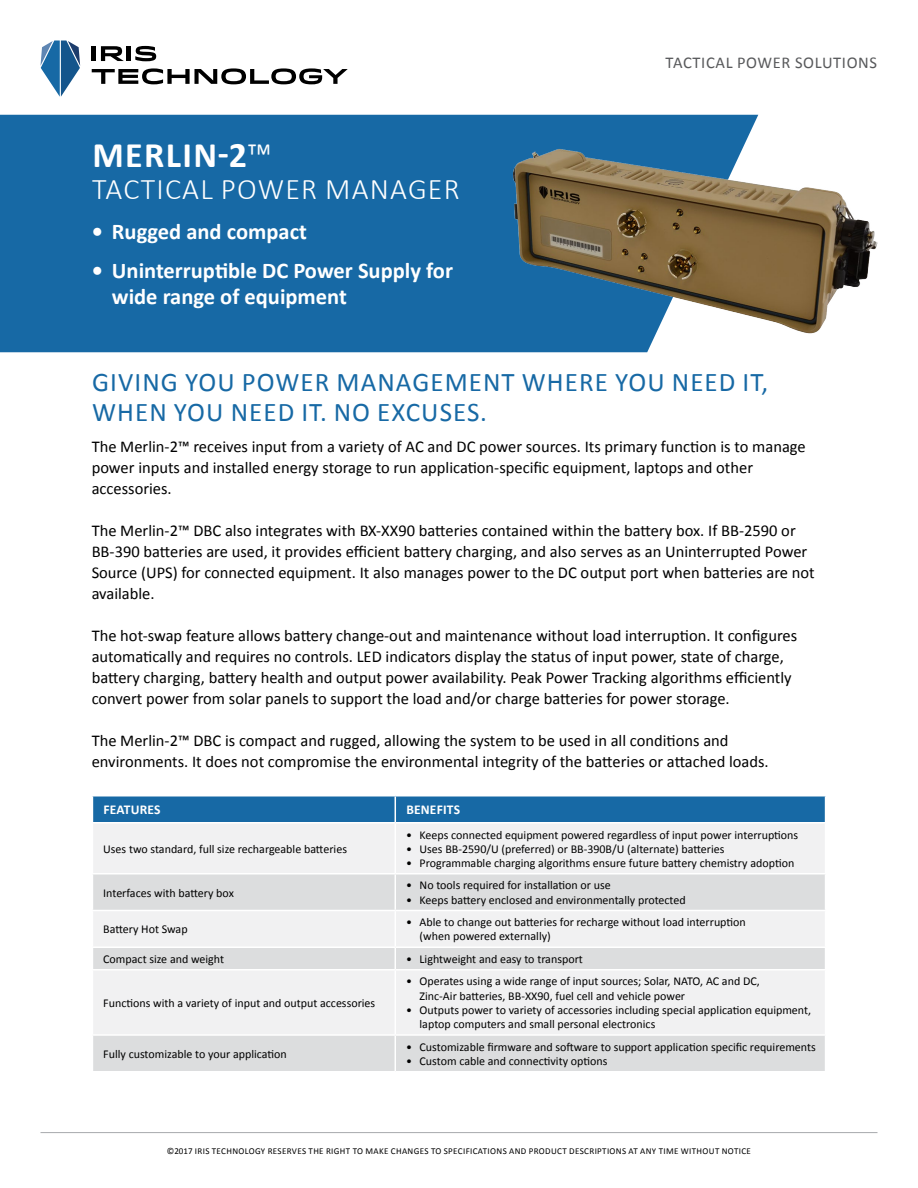
<style>
.page{position:relative;width:918px;height:1188px;background:#fff}
.page>*{position:absolute;margin:0;border:0;box-sizing:border-box;transform-origin:0 0}
.t1{font:700 36px "Calibri";letter-spacing:.04em;color:#fff}
.t2{font:300 30px "Calibri";letter-spacing:.04em;color:#fff}
.t3{font:27px/30px "Calibri";letter-spacing:.04em;color:#1769a5}
.t4{font:700 22.5px/25.5px "Calibri";color:#fff}
.t5{font:16.5px/21px "Calibri";color:#000}
.t6{font:16.5px "Calibri";letter-spacing:.04em;color:#58595b}
.t7{font:700 13.5px "Calibri";letter-spacing:.015em;color:#fff}
.t8{font:12px/14.2px "Calibri";color:#000}
.t9{font:9px "Calibri";letter-spacing:.04em;color:#000}
.s1{font-weight:300}
</style>
<div class="page">
<div style="left:0;top:115px;width:758px;height:237px;background:#1769a5"></div>
<svg style="left:92px;top:68px;width:256px;height:16px"></svg>
<hr style="left:92px;top:46px;width:4px;height:15px;background:#000">
<svg style="left:101px;top:46px;width:23px;height:15px"></svg>
<hr style="left:127px;top:46px;width:4px;height:15px;background:#000">
<svg style="left:135px;top:46px;width:21px;height:15px"></svg>
<svg style="left:40px;top:40px;width:40px;height:57px"></svg>
<hr style="left:40px;top:1132px;width:838px;height:1px;background:#a7a9ac">
<div style="left:93px;top:824px;width:732px;height:49px;background:#f1f1f2"></div>
<svg style="left:93px;top:874px;width:732px;height:197px;fill:#f1f1f2"></svg>
<div style="left:92px;top:796px;width:734px;height:26px;background:#1769a5"></div>
<hr style="left:395px;top:824px;width:1px;height:49px;background:#fff">
<hr style="left:395px;top:874px;width:1px;height:36px;background:#fff">
<hr style="left:92px;top:910px;width:303px;height:1px;background:#fff">
<hr style="left:395px;top:910px;width:431px;height:1px;background:#fff">
<hr style="left:395px;top:911px;width:1px;height:35px;background:#fff">
<hr style="left:92px;top:946px;width:303px;height:2px;background:#fff">
<hr style="left:395px;top:946px;width:431px;height:2px;background:#fff">
<svg style="left:395px;top:948px;width:1px;height:21px"></svg>
<hr style="left:92px;top:969px;width:303px;height:1px;background:#fff">
<hr style="left:395px;top:969px;width:431px;height:1px;background:#fff">
<hr style="left:395px;top:970px;width:1px;height:64px;background:#fff">
<hr style="left:92px;top:1034px;width:303px;height:2px;background:#fff">
<hr style="left:395px;top:1034px;width:431px;height:2px;background:#fff">
<hr style="left:395px;top:1036px;width:1px;height:35px;background:#fff">
<img style="left:510px;top:146px;width:368px;height:191px">
<h1 class="t1" style="left:92px;top:132px;width:181px">MERLIN-2<span class="s1">™</span></h1>
<h2 class="t2" style="left:92px;top:170px;width:369px">TACTICAL POWER MANAGER</h2>
<h3 class="t4" style="left:92px;top:219px;width:217px">• Rugged and compact</h3>
<h3 class="t4" style="left:112px;top:258px;width:343px;text-indent:-20px">• Uninterruptible DC Power Supply for wide range of equipment</h3>
<p class="t6" style="left:666px;top:52px;width:213px">TACTICAL POWER SOLUTIONS</p>
<h3 class="t3" style="left:92px;top:367px;width:677px">GIVING YOU POWER MANAGEMENT WHERE YOU NEED IT,<br>WHEN YOU NEED IT. NO EXCUSES.</h3>
<p class="t5" style="left:92px;top:436px;width:716px">The Merlin-2™ receives input from a variety of AC and DC power sources. Its primary function is to manage power inputs and installed energy storage to run application-specific equipment, laptops and other accessories.</p>
<p class="t5" style="left:92px;top:520px;width:725px">The Merlin-2™ DBC also integrates with BX-XX90 batteries contained within the battery box. If BB-2590 or BB-390 batteries are used, it provides efficient battery charging, and also serves as an Uninterrupted Power Source (UPS) for connected equipment. It also manages power to the DC output port when batteries are not available.</p>
<p class="t5" style="left:92px;top:625px;width:707px">The hot-swap feature allows battery change-out and maintenance without load interruption. It configures automatically and requires no controls. LED indicators display the status of input power, state of charge, battery charging, battery health and output power availability. Peak Power Tracking algorithms efficiently convert power from solar panels to support the load and/or charge batteries for power storage.</p>
<p class="t5" style="left:92px;top:730px;width:679px">The Merlin-2™ DBC is compact and rugged, allowing the system to be used in all conditions and environments. It does not compromise the environmental integrity of the batteries or attached loads.</p>
<p class="t7" style="left:104px;top:801px;width:59px">FEATURES</p>
<p class="t7" style="left:406px;top:801px;width:55px">BENEFITS</p>
<p class="t8" style="left:103px;top:842px;width:245px">Uses two standard, full size rechargeable batteries</p>
<p class="t8" style="left:406px;top:827px;width:394px">• Keeps connected equipment powered regardless of input power interruptions</p>
<p class="t8" style="left:406px;top:842px;width:320px">• Uses BB-2590/U (preferred) or BB-390B/U (alternate) batteries</p>
<p class="t8" style="left:406px;top:856px;width:390px">• Programmable charging algorithms ensure future battery chemistry adoption</p>
<p class="t8" style="left:103px;top:886px;width:132px">Interfaces with battery box</p>
<p class="t8" style="left:406px;top:878px;width:206px">• No tools required for installation or use</p>
<p class="t8" style="left:406px;top:893px;width:281px">• Keeps battery enclosed and environmentally protected</p>
<p class="t8" style="left:103px;top:922px;width:86px">Battery Hot Swap</p>
<p class="t8" style="left:420px;top:915px;width:328px;text-indent:-14px">• Able to change out batteries for recharge without load interruption (when powered externally)</p>
<p class="t8" style="left:103px;top:952px;width:122px">Compact size and weight</p>
<p class="t8" style="left:406px;top:952px;width:178px">• Lightweight and easy to transport</p>
<p class="t8" style="left:103px;top:996px;width:274px">Functions with a variety of input and output accessories</p>
<p class="t8" style="left:420px;top:974px;width:342px;text-indent:-14px">• Operates using a wide range of input sources; Solar, NATO, AC and DC,<br>Zinc-Air batteries, BB-XX90, fuel cell and vehicle power</p>
<p class="t8" style="left:420px;top:1003px;width:393px;text-indent:-14px">• Outputs power to variety of accessories including special application equipment, laptop computers and small personal electronics</p>
<p class="t8" style="left:103px;top:1047px;width:185px">Fully customizable to your application</p>
<p class="t8" style="left:406px;top:1040px;width:411px">• Customizable firmware and software to support application specific requirements</p>
<p class="t8" style="left:406px;top:1054px;width:203px">• Custom cable and connectivity options</p>
<p class="t9" style="left:167px;top:1146px;width:586px">©2017 IRIS TECHNOLOGY RESERVES THE RIGHT TO MAKE CHANGES TO SPECIFICATIONS AND PRODUCT DESCRIPTIONS AT ANY TIME WITHOUT NOTICE</p>
</div>
